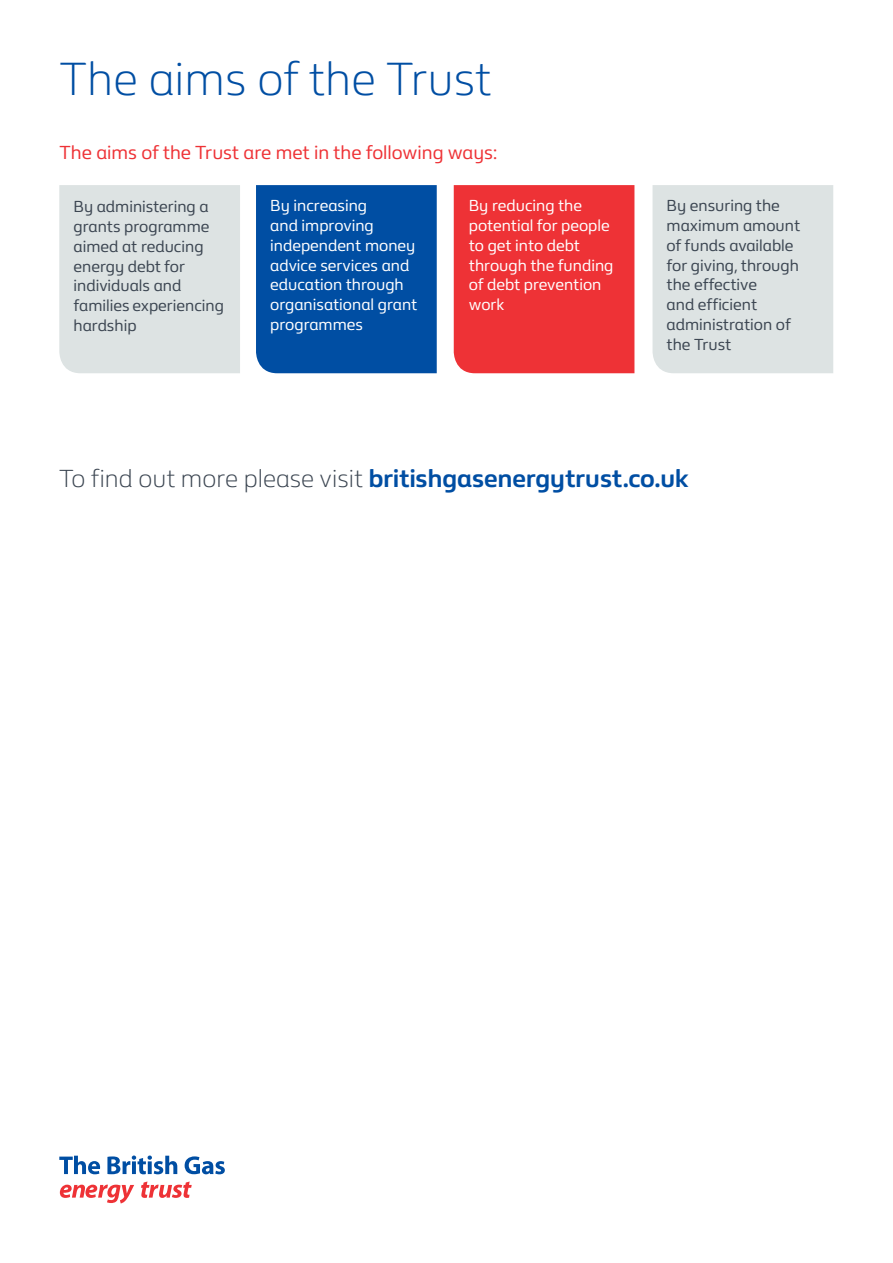
<style>
.page{position:relative;width:893px;height:1263px;background:#fff}
.page>*{position:absolute;margin:0;border:0;box-sizing:border-box;transform-origin:0 0}
.t1{font:300 48px "BG Flame";color:#004ea3}
.t2{font:700 25.5px "BG Flame";color:#004ea3}
.t3{font:19.5px "BG Flame";color:#ee3236}
.t4{font:16.5px/19.8px "BG Flame";color:#3c4652}
.t5{font:16.5px/19.8px "BG Flame";color:#fff}
.s1{font-weight:300;color:#3c4652}
</style>
<div class="page">
<svg style="left:59px;top:1156px;width:41px;height:18px"></svg>
<svg style="left:107px;top:1155px;width:70px;height:19px"></svg>
<svg style="left:185px;top:1156px;width:40px;height:18px"></svg>
<svg style="left:60px;top:1185px;width:74px;height:18px"></svg>
<svg style="left:141px;top:1181px;width:51px;height:17px"></svg>
<div style="left:59px;top:185px;width:181px;height:188px;background:#dde3e3"></div>
<div style="left:256px;top:185px;width:181px;height:188px;background:#004ea3"></div>
<div style="left:454px;top:185px;width:180px;height:188px;background:#ee3236"></div>
<div style="left:652px;top:185px;width:181px;height:188px;background:#dde3e3"></div>
<h1 class="t1" style="left:60px;top:47px;width:433px">The aims of the Trust</h1>
<p class="t3" style="left:60px;top:139px;width:440px">The aims of the Trust are met in the following ways:</p>
<p class="t4" style="left:74px;top:196px;width:152px">By administering a grants programme aimed at reducing energy debt for individuals and families experiencing hardship</p>
<p class="t5" style="left:270px;top:195px;width:149px">By increasing<br>and improving independent money advice services and education through organisational grant programmes</p>
<p class="t5" style="left:469px;top:195px;width:146px">By reducing the potential for people to get into debt through the funding of debt prevention work</p>
<p class="t4" style="left:667px;top:195px;width:135px">By ensuring the maximum amount of funds available for giving, through the effective<br>and efficient administration of the Trust</p>
<h2 class="t2" style="left:59px;top:461px;width:631px"><span class="s1">To find out more please visit</span> britishgasenergytrust.co.uk</h2>
</div>
